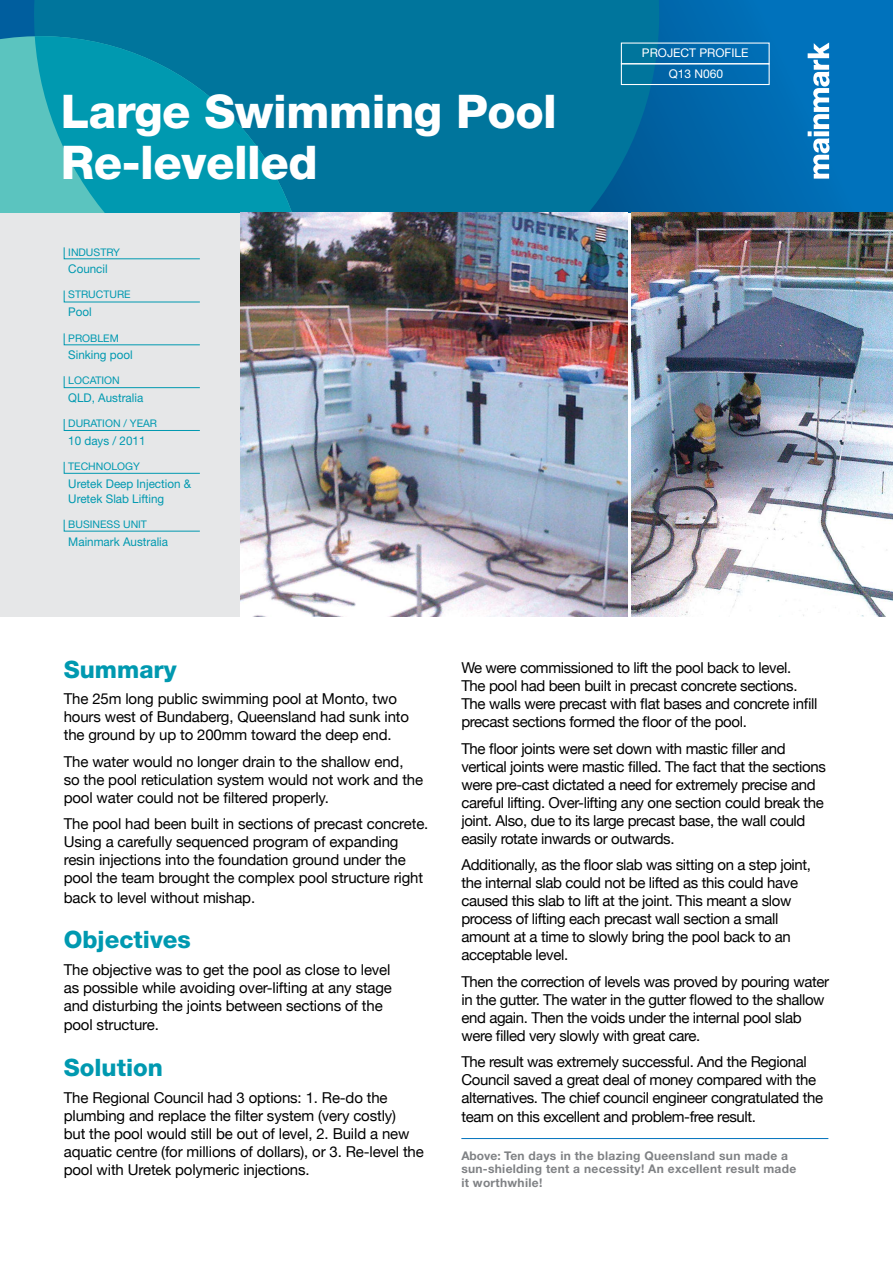
<style>
.page{position:relative;width:893px;height:1263px;background:#fff}
.page>*{position:absolute;margin:0;border:0;box-sizing:border-box;transform-origin:0 0}
.t1{font:800 46.5px/51px "Helvetica Neue";letter-spacing:-.01em;color:#fff}
.t2{font:800 24px "Helvetica Neue";color:#0099b0}
.t3{font:15px/18px "Helvetica Neue";letter-spacing:-.025em;color:#000}
.t4{font:700 12px/13.5px "Helvetica Neue";letter-spacing:.025em;color:#808285}
.t5{font:12px/15px "Helvetica Neue";color:#0099b0}
.t6{font:12px "Helvetica Neue";color:#fff}
.t7{font:10.5px "Helvetica Neue";color:#0099b0}
</style>
<div class="page">
<svg style="left:664px;top:0;width:229px;height:213px"></svg>
<div style="left:29px;top:0;width:635px;height:213px;background:#00759c"></div>
<svg style="left:0;top:32px;width:312px;height:181px;fill:#5bc4bf"></svg>
<svg style="left:35px;top:36px;width:277px;height:177px;fill:#0099b0"></svg>
<svg style="left:808px;top:43px;width:21px;height:136px"></svg>
<div style="left:621px;top:63px;width:149px;height:22px;border:1px solid #fff"></div>
<div style="left:0;top:213px;width:241px;height:404px;background:#e6e7e8"></div>
<svg style="left:64px;top:247px;width:136px;height:12px"></svg>
<svg style="left:64px;top:290px;width:136px;height:13px"></svg>
<svg style="left:64px;top:333px;width:136px;height:12px"></svg>
<svg style="left:64px;top:419px;width:136px;height:12px"></svg>
<svg style="left:64px;top:376px;width:136px;height:12px"></svg>
<svg style="left:64px;top:461px;width:136px;height:13px"></svg>
<svg style="left:64px;top:519px;width:136px;height:13px"></svg>
<hr style="left:461px;top:1138px;width:367px;height:1px;background:#0072bc">
<img style="left:240px;top:213px;width:387px;height:404px">
<img style="left:631px;top:213px;width:262px;height:403px">
<p class="t6" style="left:642px;top:46px;width:108px">PROJECT PROFILE</p>
<h1 class="t1" style="left:61px;top:85px;width:498px">Large Swimming Pool<br>Re-levelled</h1>
<p class="t7" style="left:68px;top:246px;width:53px">INDUSTRY</p>
<p class="t5" style="left:68px;top:261px;width:41px">Council</p>
<p class="t7" style="left:68px;top:288px;width:64px">STRUCTURE</p>
<p class="t5" style="left:68px;top:304px;width:25px">Pool</p>
<p class="t7" style="left:68px;top:332px;width:52px">PROBLEM</p>
<p class="t5" style="left:68px;top:347px;width:66px">Sinking pool</p>
<p class="t7" style="left:68px;top:374px;width:53px">LOCATION</p>
<p class="t5" style="left:68px;top:390px;width:77px">QLD, Australia</p>
<p class="t7" style="left:68px;top:417px;width:90px">DURATION / YEAR</p>
<p class="t5" style="left:68px;top:433px;width:79px">10 days / 2011</p>
<p class="t7" style="left:68px;top:460px;width:73px">TECHNOLOGY</p>
<p class="t5" style="left:68px;top:476px;width:124px">Uretek Deep Injection &amp;<br>Uretek Slab Lifting</p>
<p class="t7" style="left:68px;top:518px;width:80px">BUSINESS UNIT</p>
<p class="t5" style="left:68px;top:533px;width:101px">Mainmark Australia</p>
<p class="t6" style="left:669px;top:67px;width:56px">Q13 N060</p>
<h2 class="t2" style="left:64px;top:655px;width:114px">Summary</h2>
<p class="t3" style="left:64px;top:690px;width:347px">The 25m long public swimming pool at Monto, two hours west of Bundaberg, Queensland had sunk into the ground by up to 200mm toward the deep end.</p>
<p class="t3" style="left:64px;top:753px;width:361px">The water would no longer drain to the shallow end, so the pool reticulation system would not work and the pool water could not be filtered properly.</p>
<p class="t3" style="left:64px;top:815px;width:366px">The pool had been built in sections of precast concrete.<br>Using a carefully sequenced program of expanding resin injections into the foundation ground under the pool the team brought the complex pool structure right</p>
<p class="t3" style="left:64px;top:889px;width:193px">back to level without mishap.</p>
<h2 class="t2" style="left:64px;top:925px;width:129px">Objectives</h2>
<p class="t3" style="left:64px;top:961px;width:330px;text-align:justify">The objective was to get the pool as close to level as possible while avoiding over-lifting at any stage and disturbing the joints between sections of the</p>
<p class="t3" style="left:64px;top:1017px;width:97px">pool structure.</p>
<h2 class="t2" style="left:64px;top:1053px;width:101px">Solution</h2>
<p class="t3" style="left:64px;top:1089px;width:362px">The Regional Council had 3 options: 1. Re-do the plumbing and replace the filter system (very costly)<br>but the pool would still be out of level, 2. Build a new aquatic centre (for millions of dollars), or 3. Re-level the pool with Uretek polymeric injections.</p>
<p class="t3" style="left:461px;top:660px;width:358px">We were commissioned to lift the pool back to level.<br>The pool had been built in precast concrete sections.<br>The walls were precast with flat bases and concrete infill precast sections formed the floor of the pool.</p>
<p class="t3" style="left:461px;top:740px;width:366px">The floor joints were set down with mastic filler and vertical joints were mastic filled. The fact that the sections were pre-cast dictated a need for extremely precise and careful lifting. Over-lifting any one section could break the joint. Also, due to its large precast base, the wall could easily rotate inwards or outwards.</p>
<p class="t3" style="left:461px;top:857px;width:351px">Additionally, as the floor slab was sitting on a step joint, the internal slab could not be lifted as this could have caused this slab to lift at the joint. This meant a slow process of lifting each precast wall section a small amount at a time to slowly bring the pool back to an acceptable level.</p>
<p class="t3" style="left:461px;top:973px;width:369px">Then the correction of levels was proved by pouring water in the gutter. The water in the gutter flowed to the shallow end again. Then the voids under the internal pool slab were filled very slowly with great care.</p>
<p class="t3" style="left:461px;top:1054px;width:363px">The result was extremely successful. And the Regional Council saved a great deal of money compared with the alternatives. The chief council engineer congratulated the team on this excellent and problem-free result.</p>
<p class="t4" style="left:461px;top:1148px;width:336px">Above: Ten days in the blazing Queensland sun made a sun-shielding tent a necessity! An excellent result made it worthwhile!</p>
</div>
